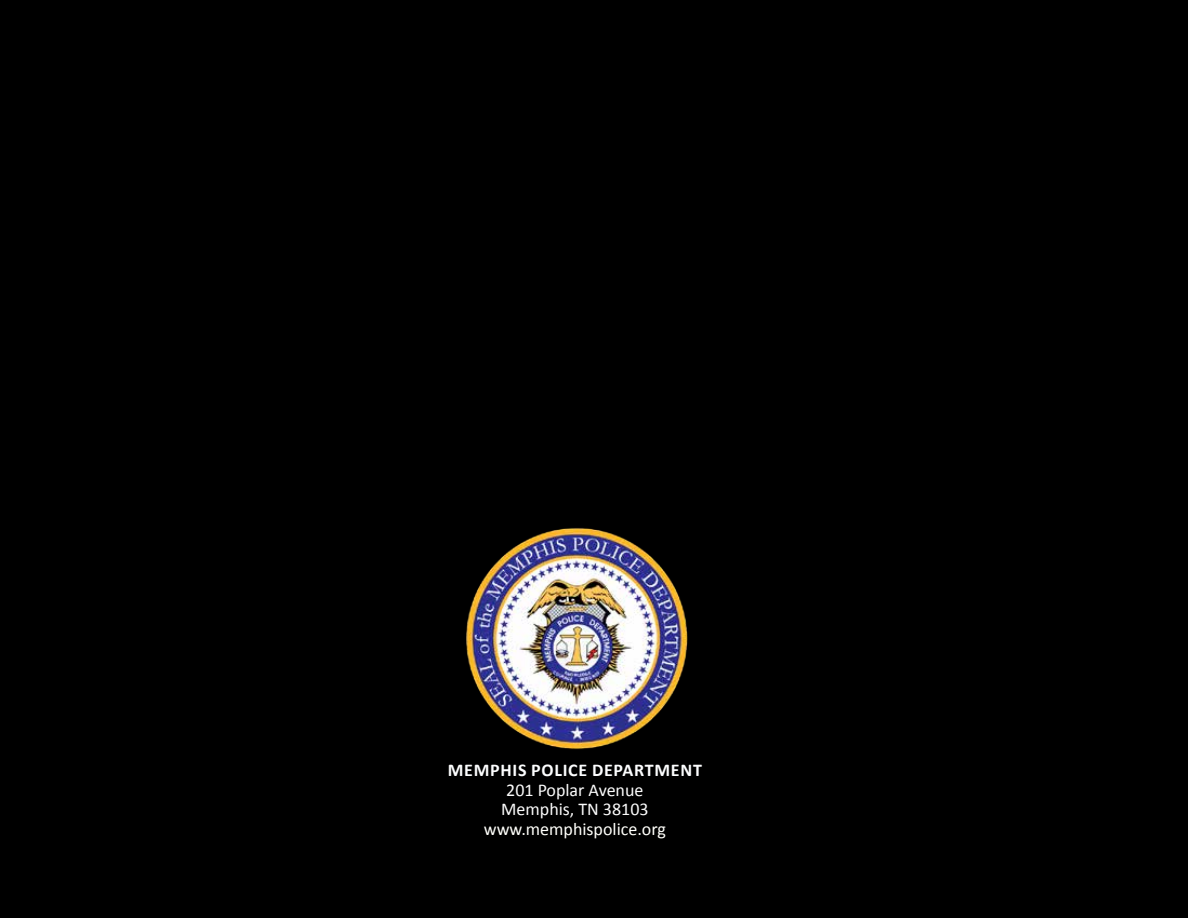
<style>
.page{position:relative;width:1188px;height:918px;background:#000}
.page>*{position:absolute;margin:0;border:0;box-sizing:border-box;transform-origin:0 0}
.t1{font:18px/19.5px "Calibri";color:#fbfbfb}
.t2{font:700 18px "Calibri";letter-spacing:.04em;color:#fcfdfe}
.t3{font:18px "Calibri";color:#fffffb}
</style>
<div class="page">
<p class="t2" style="left:448px;top:759px;width:256px">MEMPHIS POLICE DEPARTMENT</p>
<p class="t1" style="left:501px;top:780px;width:149px">201 Poplar Avenue<br>Memphis, TN 38103</p>
<p class="t3" style="left:484px;top:817px;width:184px">www.memphispolice.org</p>
</div>
